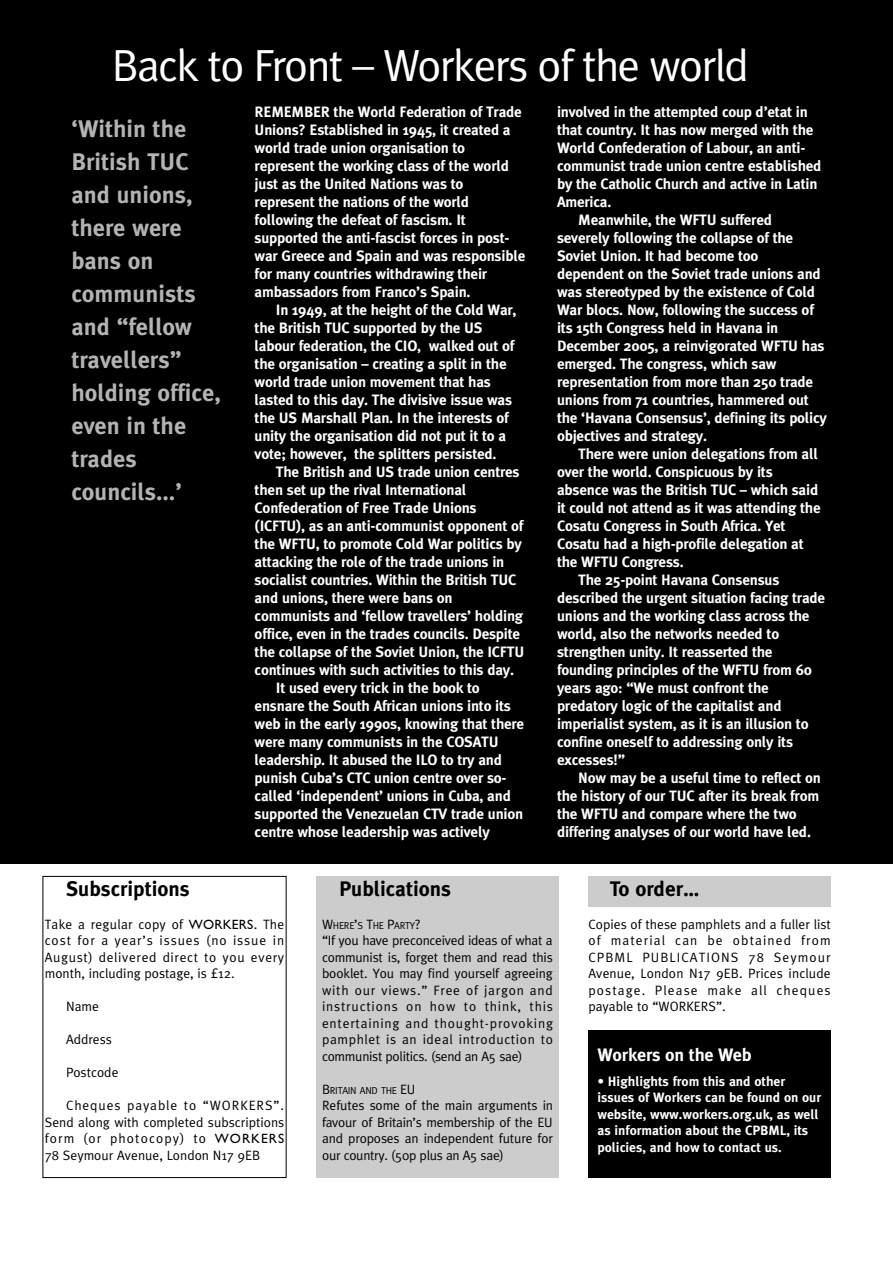
<style>
.page{position:relative;width:893px;height:1263px;background:#fff}
.page>*{position:absolute;margin:0;border:0;box-sizing:border-box;transform-origin:0 0}
.t1{font:45px "Meta Plus";letter-spacing:-.04em;color:#fff}
.t2{font:700 24px/33px "Meta Plus";color:#b3b3b3}
.t3{font:700 21px "Meta Plus";color:#000}
.t4{font:700 18px "Meta Plus";letter-spacing:-.01em;color:#fff}
.t5{font:700 15px/18px "Meta Plus";letter-spacing:-.015em;color:#fff}
.t6{font:13.5px/16.5px "Meta Plus";color:#000;text-align:justify}
.t7{font:700 13.5px/16.5px "Meta Plus";color:#fff}
.t8{font:10.2px "Meta Plus";letter-spacing:-.03em;color:#000}
.s1{font-family:"Gill Sans"}
.s2{font-size:13.5px}
</style>
<div class="page">
<div style="left:0;top:0;width:893px;height:863px;background:#000"></div>
<div style="left:43px;top:876px;width:243px;height:302px;border:1px solid #000"></div>
<div style="left:588px;top:876px;width:243px;height:30px;background:#ccc"></div>
<div style="left:588px;top:1031px;width:243px;height:147px;background:#000"></div>
<div style="left:316px;top:877px;width:243px;height:301px;background:#ccc"></div>
<h1 class="t1" style="left:112px;top:50px;width:638px">Back to Front – Workers of the world</h1>
<p class="t5" style="left:255px;top:104px;width:272px">REMEMBER the World Federation of Trade Unions? Established in 1945, it created a world trade union organisation to represent the working class of the world just as the United Nations was to represent the nations of the world following the defeat of fascism. It supported the anti-fascist forces in post&shy;war Greece and Spain and was responsible for many countries withdrawing their ambassadors from Franco’s Spain.</p>
<p class="t5" style="left:255px;top:302px;width:263px;text-indent:21px">In 1949, at the height of the Cold War, the British TUC supported by the US labour federation, the CIO, walked out of the organisation – creating a split in the world trade union movement that has lasted to this day. The divisive issue was the US Marshall Plan. In the interests of unity the organisation did not put it to a vote; however, the splitters persisted.</p>
<p class="t5" style="left:276px;top:464px;width:245px">The British and US trade union centres</p>
<p class="t5" style="left:255px;top:482px;width:213px">then set up the rival International</p>
<p class="t5" style="left:255px;top:500px;width:224px">Confederation of Free Trade Unions</p>
<p class="t5" style="left:255px;top:518px;width:270px">(ICFTU), as an anti-communist opponent of</p>
<p class="t5" style="left:255px;top:536px;width:269px">the WFTU, to promote Cold War politics by</p>
<p class="t5" style="left:255px;top:554px;width:251px">attacking the role of the trade unions in</p>
<p class="t5" style="left:255px;top:572px;width:263px">socialist countries. Within the British TUC</p>
<p class="t5" style="left:255px;top:590px;width:199px">and unions, there were bans on</p>
<p class="t5" style="left:255px;top:608px;width:270px">communists and ‘fellow travellers’ holding</p>
<p class="t5" style="left:255px;top:626px;width:267px">office, even in the trades councils. Despite</p>
<p class="t5" style="left:255px;top:644px;width:271px">the collapse of the Soviet Union, the ICFTU</p>
<p class="t5" style="left:255px;top:662px;width:261px">continues with such activities to this day.</p>
<p class="t5" style="left:276px;top:680px;width:205px">It used every trick in the book to</p>
<p class="t5" style="left:255px;top:698px;width:258px">ensnare the South African unions into its</p>
<p class="t5" style="left:255px;top:716px;width:271px">web in the early 1990s, knowing that there</p>
<p class="t5" style="left:255px;top:734px;width:245px">were many communists in the COSATU</p>
<p class="t5" style="left:255px;top:752px;width:249px">leadership. It abused the ILO to try and</p>
<p class="t5" style="left:255px;top:770px;width:253px">punish Cuba’s CTC union centre over so-</p>
<p class="t5" style="left:255px;top:788px;width:258px">called ‘independent’ unions in Cuba, and</p>
<p class="t5" style="left:255px;top:806px;width:270px">supported the Venezuelan CTV trade union</p>
<p class="t5" style="left:255px;top:824px;width:237px">centre whose leadership was actively</p>
<p class="t5" style="left:557px;top:104px;width:252px">involved in the attempted coup d’etat in</p>
<p class="t5" style="left:557px;top:122px;width:258px">that country. It has now merged with the</p>
<p class="t5" style="left:557px;top:140px;width:250px">World Confederation of Labour, an anti-</p>
<p class="t5" style="left:557px;top:158px;width:266px">communist trade union centre established</p>
<p class="t5" style="left:557px;top:176px;width:262px">by the Catholic Church and active in Latin</p>
<p class="t5" style="left:557px;top:194px;width:56px">America.</p>
<p class="t5" style="left:578px;top:212px;width:195px">Meanwhile, the WFTU suffered</p>
<p class="t5" style="left:557px;top:230px;width:238px">severely following the collapse of the</p>
<p class="t5" style="left:557px;top:248px;width:203px">Soviet Union. It had become too</p>
<p class="t5" style="left:557px;top:266px;width:265px">dependent on the Soviet trade unions and</p>
<p class="t5" style="left:557px;top:284px;width:260px">was stereotyped by the existence of Cold</p>
<p class="t5" style="left:557px;top:302px;width:258px">War blocs. Now, following the success of</p>
<p class="t5" style="left:557px;top:320px;width:223px">its 15th Congress held in Havana in</p>
<p class="t5" style="left:557px;top:338px;width:269px">December 2005, a reinvigorated WFTU has</p>
<p class="t5" style="left:557px;top:356px;width:221px">emerged. The congress, which saw</p>
<p class="t5" style="left:557px;top:374px;width:258px">representation from more than 250 trade</p>
<p class="t5" style="left:557px;top:392px;width:253px">unions from 71 countries, hammered out</p>
<p class="t5" style="left:557px;top:410px;width:271px">the ‘Havana Consensus’, defining its policy</p>
<p class="t5" style="left:557px;top:428px;width:152px">objectives and strategy.</p>
<p class="t5" style="left:578px;top:446px;width:241px">There were union delegations from all</p>
<p class="t5" style="left:557px;top:464px;width:217px">over the world. Conspicuous by its</p>
<p class="t5" style="left:557px;top:482px;width:263px">absence was the British TUC – which said</p>
<p class="t5" style="left:557px;top:500px;width:265px">it could not attend as it was attending the</p>
<p class="t5" style="left:557px;top:518px;width:230px">Cosatu Congress in South Africa. Yet</p>
<p class="t5" style="left:557px;top:536px;width:248px">Cosatu had a high-profile delegation at</p>
<p class="t5" style="left:557px;top:554px;width:128px">the WFTU Congress.</p>
<p class="t5" style="left:578px;top:572px;width:203px">The 25-point Havana Consensus</p>
<p class="t5" style="left:557px;top:590px;width:270px">described the urgent situation facing trade</p>
<p class="t5" style="left:557px;top:608px;width:254px">unions and the working class across the</p>
<p class="t5" style="left:557px;top:626px;width:224px">world, also the networks needed to</p>
<p class="t5" style="left:557px;top:644px;width:217px">strengthen unity. It reasserted the</p>
<p class="t5" style="left:557px;top:662px;width:257px">founding principles of the WFTU from 60</p>
<p class="t5" style="left:557px;top:680px;width:213px">years ago: “We must confront the</p>
<p class="t5" style="left:557px;top:698px;width:226px">predatory logic of the capitalist and</p>
<p class="t5" style="left:557px;top:716px;width:253px">imperialist system, as it is an illusion to</p>
<p class="t5" style="left:557px;top:734px;width:238px">confine oneself to addressing only its</p>
<p class="t5" style="left:557px;top:752px;width:70px">excesses!”</p>
<p class="t5" style="left:578px;top:770px;width:244px">Now may be a useful time to reflect on</p>
<p class="t5" style="left:557px;top:788px;width:264px">the history of our TUC after its break from</p>
<p class="t5" style="left:557px;top:806px;width:241px">the WFTU and compare where the two</p>
<p class="t5" style="left:557px;top:824px;width:255px">differing analyses of our world have led.</p>
<h2 class="t2" style="left:71px;top:114px;width:151px">‘Within the<br>British TUC and unions, there were bans on communists and “fellow travellers” holding office, even in the trades councils...’</h2>
<h3 class="t3" style="left:66px;top:881px;width:125px">Subscriptions</h3>
<p class="t6" style="left:45px;top:917px;width:241px">Take a regular copy of <span class="s1">WORKERS</span>. The cost for a year’s issues (no issue in August) delivered direct to you every month, including postage, is £12.</p>
<p class="t6" style="left:66px;top:999px;width:34px">Name</p>
<p class="t6" style="left:66px;top:1032px;width:48px">Address</p>
<p class="t6" style="left:66px;top:1065px;width:54px">Postcode</p>
<p class="t6" style="left:45px;top:1098px;width:241px;text-indent:21px">Cheques payable to “WORKERS”.<br>Send along with completed subscriptions form (or photocopy) to <span class="s1">WORKERS </span>78 Seymour Avenue, London N17 9EB</p>
<h3 class="t3" style="left:339px;top:881px;width:114px">Publications</h3>
<p class="t8" style="left:322px;top:922px;width:100px"><span class="s2">W</span>HERE<span class="s2">’</span>S <span class="s2">T</span>HE <span class="s2">P</span>ARTY<span class="s2">?</span></p>
<p class="t6" style="left:322px;top:933px;width:232px">“If you have preconceived ideas of what a communist is, forget them and read this booklet. You may find yourself agreeing with our views.” Free of jargon and instructions on how to think, this entertaining and thought-provoking pamphlet is an ideal introduction to communist politics. (send an A5 sae)</p>
<p class="t8" style="left:322px;top:1087px;width:95px"><span class="s2">B</span>RITAIN AND THE <span class="s2">EU</span></p>
<p class="t6" style="left:322px;top:1098px;width:233px">Refutes some of the main arguments in favour of Britain’s membership of the EU and proposes an independent future for our country. (50p plus an A5 sae)</p>
<h3 class="t3" style="left:610px;top:881px;width:91px">To order…</h3>
<p class="t6" style="left:588px;top:917px;width:244px">Copies of these pamphlets and a fuller list of material can be obtained from CPBML PUBLICATIONS 78 Seymour Avenue, London N17 9EB. Prices include postage. Please make all cheques payable to “WORKERS”.</p>
<p class="t4" style="left:597px;top:1048px;width:156px">Workers on the Web</p>
<p class="t7" style="left:597px;top:1074px;width:225px">• Highlights from this and other issues of Workers can be found on our website, www.workers.org.uk, as well as information about the CPBML, its policies, and how to contact us.</p>
</div>
